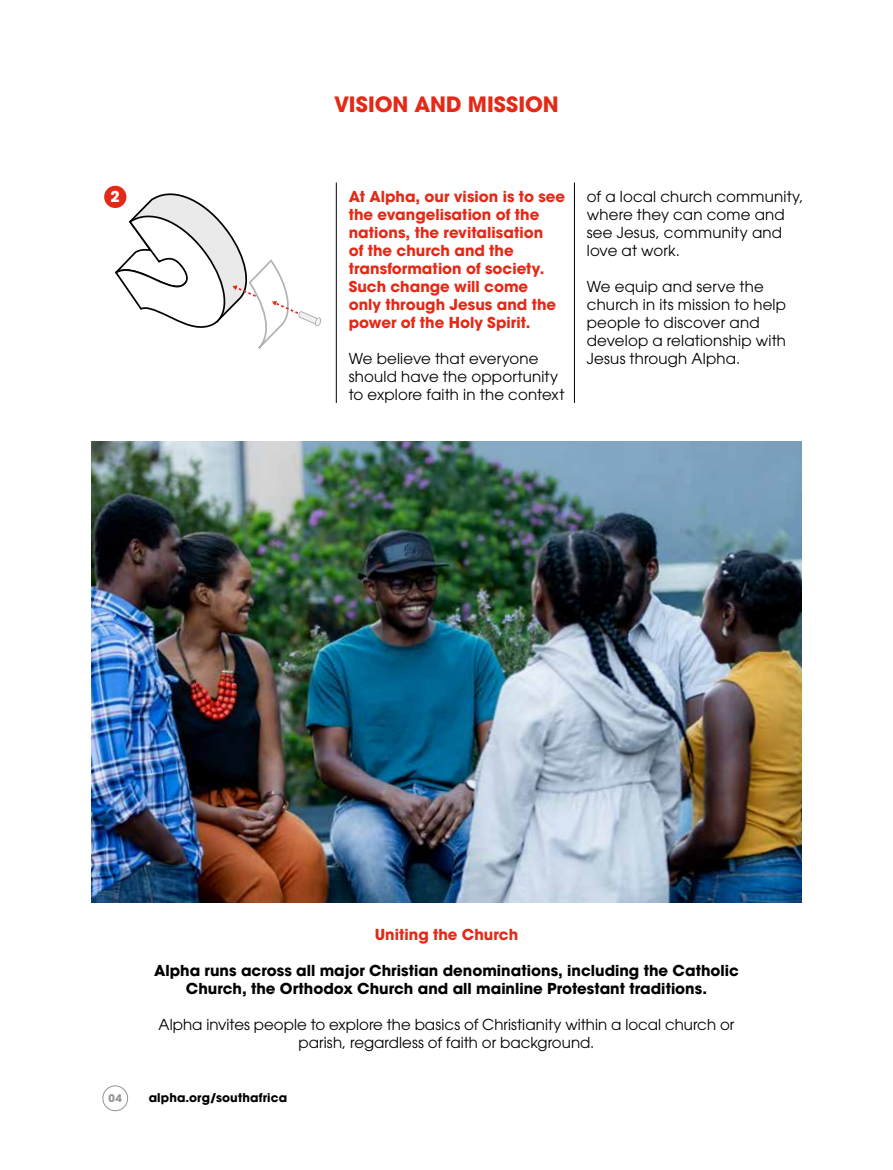
<style>
.page{position:relative;width:893px;height:1170px;background:#fff}
.page>*{position:absolute;margin:0;border:0;box-sizing:border-box;transform-origin:0 0}
.t1{font:700 21px "ITC Avant Garde Std";color:#e42917}
.t2{font:15px/18px "ITC Avant Garde Std";letter-spacing:.01em;color:#000}
.t3{font:700 15px/18px "ITC Avant Garde Std";color:#e42917}
.t4{font:700 15px/18px "ITC Avant Garde Std";color:#000;text-align:center}
.t5{font:700 15px "ITC Avant Garde Std";color:#fff}
.t6{font:700 12px "ITC Avant Garde Std";letter-spacing:.01em;color:#000}
.t7{font:700 10.5px "ITC Avant Garde Std";color:#949494}
</style>
<div class="page">
<div style="left:102px;top:1085px;width:26px;height:25px;border:1px solid #949494;border-radius:50%"></div>
<hr style="left:574px;top:182px;width:1px;height:221px;background:#000">
<hr style="left:336px;top:182px;width:1px;height:221px;background:#000">
<img style="left:91px;top:441px;width:710px;height:461px">
<svg style="left:115px;top:193px;width:206px;height:155px"></svg>
<div style="left:104px;top:186px;width:22px;height:22px;background:#e42917;border-radius:50%"></div>
<p class="t5" style="left:110px;top:187px;width:11px">2</p>
<h1 class="t1" style="left:334px;top:90px;width:226px">VISION AND MISSION</h1>
<p class="t3" style="left:349px;top:187px;width:218px">At Alpha, our vision is to see the evangelisation of the nations, the revitalisation<br>of the church and the transformation of society.<br>Such change will come<br>only through Jesus and the power of the Holy Spirit.</p>
<p class="t2" style="left:349px;top:349px;width:217px">We believe that everyone should have the opportunity to explore faith in the context</p>
<p class="t2" style="left:587px;top:187px;width:218px">of a local church community, where they can come and see Jesus, community and love at work.</p>
<p class="t2" style="left:587px;top:277px;width:201px">We equip and serve the church in its mission to help people to discover and develop a relationship with<br>Jesus through Alpha.</p>
<p class="t3" style="left:375px;top:925px;width:145px">Uniting the Church</p>
<p class="t4" style="left:154px;top:961px;width:586px">Alpha runs across all major Christian denominations, including the Catholic<br>Church, the Orthodox Church and all mainline Protestant traditions.</p>
<p class="t2" style="left:159px;top:1015px;width:577px;text-align:center">Alpha invites people to explore the basics of Christianity within a local church or parish, regardless of faith or background.</p>
<p class="t7" style="left:109px;top:1091px;width:15px">04</p>
<p class="t6" style="left:149px;top:1089px;width:140px">alpha.org/southafrica</p>
</div>
